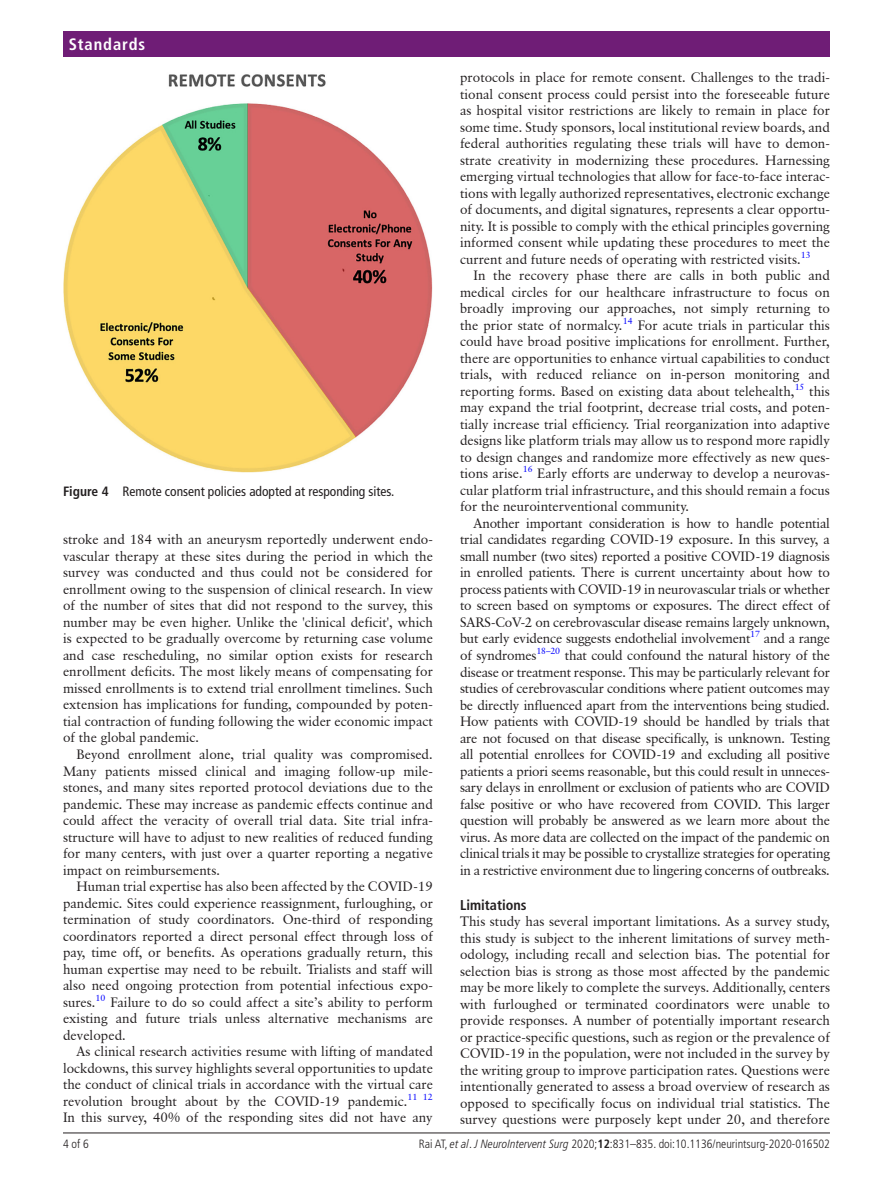
<style>
.page{position:relative;width:893px;height:1191px;background:#fff}
.page>*{position:absolute;margin:0;border:0;box-sizing:border-box;transform-origin:0 0}
.t1{font:700 condensed 16.5px "Frutiger LT Pro";letter-spacing:.055em;color:#fff}
.t2{font:700 condensed 14.25px "Frutiger LT Pro";color:#231f20}
.t3{font:13.5px/16.5px "Classical Garamond BT";color:#231f20;text-align:justify}
.t4{font:condensed 13.5px "Frutiger LT Pro";color:#231f20}
.t5{font:300 condensed 12px "Frutiger LT Pro";color:#231f20}
.s1{font-weight:700}
.s2{font-style:italic}
</style>
<div class="page">
<hr style="left:63px;top:1132px;width:767px;height:1px;background:#231f20">
<div style="left:63px;top:31px;width:767px;height:25px;background:#6f1d76"></div>
<img style="left:63px;top:74px;width:370px;height:398px">
<p class="t1" style="left:69px;top:34px;width:78px">Standards</p>
<p class="t4" style="left:63px;top:484px;width:333px"><span class="s1">Figure 4</span> Remote consent policies adopted at responding sites.</p>
<p class="t3" style="left:63px;top:531px;width:371px">stroke and 184 with an aneurysm reportedly underwent endo&shy;vascular therapy at these sites during the period in which the survey was conducted and thus could not be considered for enrollment owing to the suspension of clinical research. In view of the number of sites that did not respond to the survey, this number may be even higher. Unlike the 'clinical deficit', which is expected to be gradually overcome by returning case volume and case rescheduling, no similar option exists for research enrollment deficits. The most likely means of compensating for missed enrollments is to extend trial enrollment timelines. Such extension has implications for funding, compounded by poten&shy;tial contraction of funding following the wider economic impact of the global pandemic.</p>
<p class="t3" style="left:63px;top:746px;width:371px;text-indent:14px">Beyond enrollment alone, trial quality was compromised.<br>Many patients missed clinical and imaging follow-up mile&shy;stones, and many sites reported protocol deviations due to the pandemic. These may increase as pandemic effects continue and could affect the veracity of overall trial data. Site trial infra&shy;structure will have to adjust to new realities of reduced funding for many centers, with just over a quarter reporting a negative impact on reimbursements.</p>
<p class="t3" style="left:63px;top:878px;width:371px;text-indent:14px">Human trial expertise has also been affected by the COVID-19 pandemic. Sites could experience reassignment, furloughing, or termination of study coordinators. One-third of responding coordinators reported a direct personal effect through loss of pay, time off, or benefits. As operations gradually return, this human expertise may need to be rebuilt. Trialists and staff will also need ongoing protection from potential infectious expo&shy;sures.<sup>10</sup> Failure to do so could affect a site’s ability to perform existing and future trials unless alternative mechanisms are developed.</p>
<p class="t3" style="left:63px;top:1043px;width:371px;text-indent:14px">As clinical research activities resume with lifting of mandated lockdowns, this survey highlights several opportunities to update the conduct of clinical trials in accordance with the virtual care revolution brought about by the COVID-19 pandemic.<sup>11</sup> <sup>12<br></sup>In this survey, 40% of the responding sites did not have any</p>
<p class="t3" style="left:460px;top:69px;width:371px">protocols in place for remote consent. Challenges to the tradi&shy;tional consent process could persist into the foreseeable future as hospital visitor restrictions are likely to remain in place for some time. Study sponsors, local institutional review boards, and federal authorities regulating these trials will have to demon&shy;strate creativity in modernizing these procedures. Harnessing emerging virtual technologies that allow for face-to-face interac&shy;tions with legally authorized representatives, electronic exchange of documents, and digital signatures, represents a clear opportu&shy;nity. It is possible to comply with the ethical principles governing informed consent while updating these procedures to meet the current and future needs of operating with restricted visits.<sup>13</sup></p>
<p class="t3" style="left:460px;top:267px;width:371px;text-indent:14px">In the recovery phase there are calls in both public and medical circles for our healthcare infrastructure to focus on broadly improving our approaches, not simply returning to the prior state of normalcy.<sup>14</sup> For acute trials in particular this could have broad positive implications for enrollment. Further, there are opportunities to enhance virtual capabilities to conduct trials, with reduced reliance on in-person monitoring and reporting forms. Based on existing data about telehealth,<sup>15</sup> this may expand the trial footprint, decrease trial costs, and poten&shy;tially increase trial efficiency. Trial reorganization into adaptive designs like platform trials may allow us to respond more rapidly to design changes and randomize more effectively as new ques&shy;tions arise.<sup>16</sup> Early efforts are underway to develop a neurovas&shy;cular platform trial infrastructure, and this should remain a focus for the neurointerventional community.</p>
<p class="t3" style="left:460px;top:515px;width:371px;text-indent:14px">Another important consideration is how to handle potential trial candidates regarding COVID-19 exposure. In this survey, a small number (two sites) reported a positive COVID-19 diagnosis in enrolled patients. There is current uncertainty about how to process patients with COVID-19 in neurovascular trials or whether to screen based on symptoms or exposures. The direct effect of SARS-CoV-2 on cerebrovascular disease remains largely unknown, but early evidence suggests endothelial involvement<sup>17</sup> and a range of syndromes<sup>18–20</sup> that could confound the natural history of the disease or treatment response. This may be particularly relevant for studies of cerebrovascular conditions where patient outcomes may be directly influenced apart from the interventions being studied.<br>How patients with COVID-19 should be handled by trials that are not focused on that disease specifically, is unknown. Testing all potential enrollees for COVID-19 and excluding all positive patients a priori seems reasonable, but this could result in unneces&shy;sary delays in enrollment or exclusion of patients who are COVID false positive or who have recovered from COVID. This larger question will probably be answered as we learn more about the virus. As more data are collected on the impact of the pandemic on clinical trials it may be possible to crystallize strategies for operating in a restrictive environment due to lingering concerns of outbreaks.</p>
<p class="t2" style="left:460px;top:896px;width:68px">Limitations</p>
<p class="t3" style="left:460px;top:913px;width:371px">This study has several important limitations. As a survey study, this study is subject to the inherent limitations of survey meth&shy;odology, including recall and selection bias. The potential for selection bias is strong as those most affected by the pandemic may be more likely to complete the surveys. Additionally, centers with furloughed or terminated coordinators were unable to provide responses. A number of potentially important research or practice-specific questions, such as region or the prevalence of COVID-19 in the population, were not included in the survey by the writing group to improve participation rates. Questions were intentionally generated to assess a broad overview of research as opposed to specifically focus on individual trial statistics. The survey questions were purposely kept under 20, and therefore</p>
<p class="t5" style="left:63px;top:1136px;width:27px">4 of 6</p>
<p class="t5" style="left:419px;top:1136px;width:413px">Rai AT, <span class="s2">et al</span>. <span class="s2">J NeuroIntervent Surg</span> 2020;<span class="s1">12</span>:831–835. doi:10.1136/neurintsurg-2020-016502</p>
</div>
